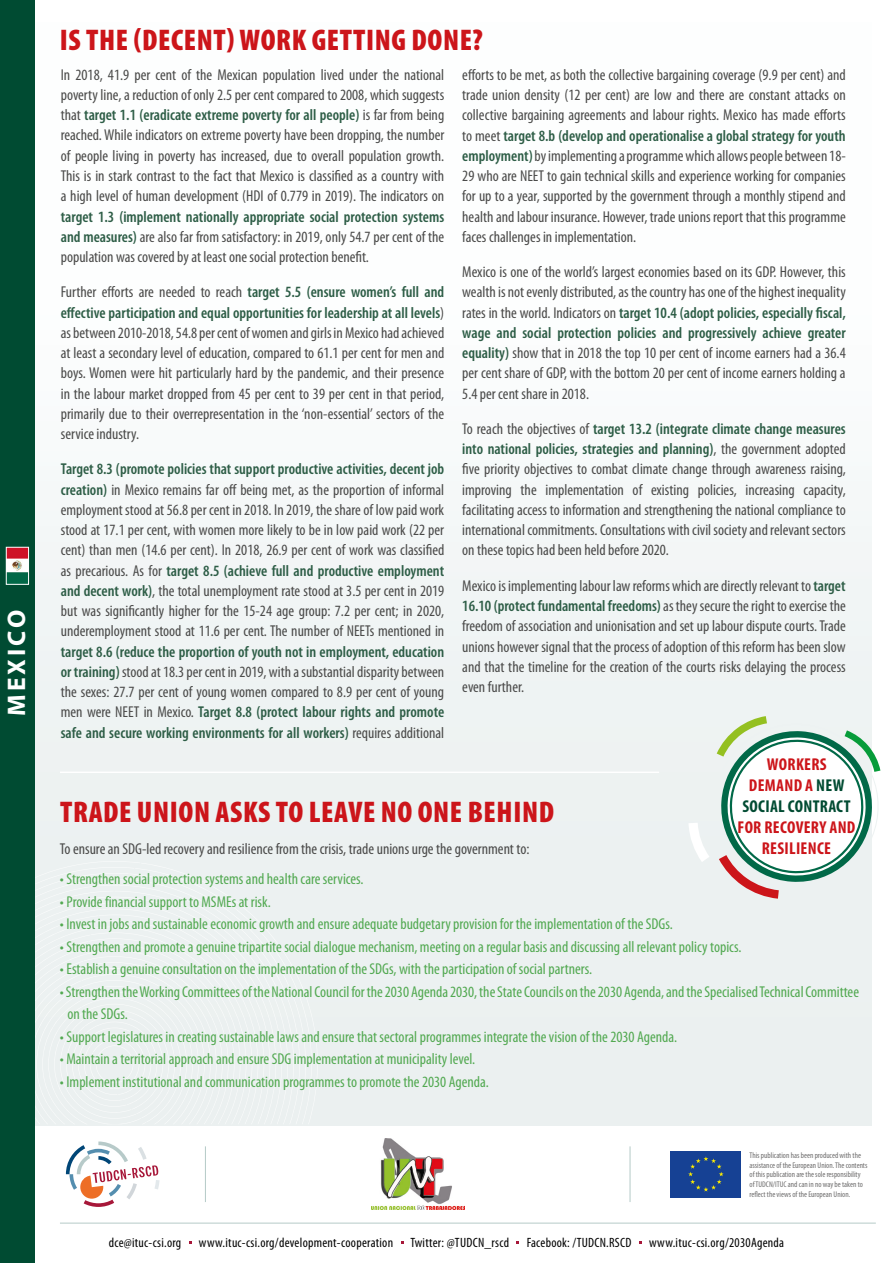
<style>
.page{position:relative;width:893px;height:1263px;background:#fff}
.page>*{position:absolute;margin:0;border:0;box-sizing:border-box;transform-origin:0 0}
.t1{font:900 condensed 30px "Myriad Pro";letter-spacing:.02em;color:#cc151a}
.t2{font:700 25.5px "Myriad Pro";letter-spacing:.12em;color:#fff}
.t3{font:700 condensed 17.25px/21px "Myriad Pro";letter-spacing:.015em;color:#004b32;text-align:center}
.t4{font:700 condensed 17.25px/21px "Myriad Pro";letter-spacing:.015em;color:#cc151a;text-align:center}
.t5{font:condensed 15.75px/20.2px "Myriad Pro";color:#4a4a49;text-align:justify}
.t6{font:condensed 15.75px/22.5px "Myriad Pro";color:#52a951}
.t7{font:600 condensed 15.75px/20.2px "Myriad Pro";color:#2d5d46;text-align:justify}
.t8{font:condensed 13.5px "Myriad Pro";letter-spacing:.02em;color:#000}
.t9{font:condensed 8.25px/9.9px "Myriad Pro";color:#706f6f}
.s1{font-weight:600;color:#2d5d46}
.s2{font-weight:400;color:#4a4a49}
.s3{color:#cc151a}
</style>
<div class="page">
<div style="left:35px;top:23px;width:837px;height:1102px;background:#f3f6f6"></div>
<hr style="left:60px;top:771px;width:599px;height:2px;background:#fff">
<hr style="left:630px;top:1146px;width:1px;height:56px;background:#b5cac7">
<hr style="left:205px;top:1146px;width:1px;height:56px;background:#b5cac7">
<svg style="left:66px;top:1141px;width:94px;height:66px"></svg>
<hr style="left:60px;top:1223px;width:816px;height:1px;background:#b5cac7">
<div style="left:0;top:0;width:35px;height:1263px;background:#004b32"></div>
<img style="left:371px;top:1138px;width:93px;height:72px">
<img style="left:8px;top:549px;width:19px;height:34px">
<div style="left:6px;top:547px;width:23px;height:38px;border:1px solid #fff"></div>
<svg style="left:716px;top:716px;width:165px;height:183px"></svg>
<div style="left:669px;top:1149px;width:73px;height:50px;background:linear-gradient(to right,#164194,#164194)"></div>
<div style="left:671px;top:1151px;width:70px;height:46px;background:#164194"></div>
<svg style="left:688px;top:1156px;width:36px;height:35px"></svg>
<h2 class="t2" style="left:0;top:716px;width:107px;rotate:-90deg">MEXICO</h2>
<h1 class="t1" style="left:60px;top:21px;width:424px">IS THE (DECENT) WORK GETTING DONE?</h1>
<p class="t5" style="left:61px;top:64px;width:385px">In 2018, 41.9 per cent of the Mexican population lived under the national poverty line, a reduction of only 2.5 per cent compared to 2008, which suggests that <span class="s1">target 1.1 (eradicate extreme poverty for all people)</span> is far from being reached. While indicators on extreme poverty have been dropping, the number of people living in poverty has increased, due to overall population growth.<br>This is in stark contrast to the fact that Mexico is classified as a country with a high level of human development (HDI of 0.779 in 2019). The indicators on</p>
<p class="t5" style="left:61px;top:206px;width:385px"><span class="s1">target 1.3 (implement nationally appropriate social protection systems and measures)</span> are also far from satisfactory: in 2019, only 54.7 per cent of the population was covered by at least one social protection benefit.</p>
<p class="t5" style="left:61px;top:282px;width:385px">Further efforts are needed to reach <span class="s1">target 5.5 (ensure women’s full and effective participation and equal opportunities for leadership at all levels</span>) as between 2010-2018, 54.8 per cent of women and girls in Mexico had achieved at least a secondary level of education, compared to 61.1 per cent for men and boys. Women were hit particularly hard by the pandemic, and their presence in the labour market dropped from 45 per cent to 39 per cent in that period, primarily due to their overrepresentation in the ‘non-essential’ sectors of the service industry.</p>
<p class="t5" style="left:61px;top:459px;width:385px"><span class="s1">Target 8.3 (promote policies that support productive activities, decent job creation)</span> in Mexico remains far off being met, as the proportion of informal employment stood at 56.8 per cent in 2018. In 2019, the share of low paid work stood at 17.1 per cent, with women more likely to be in low paid work (22 per cent) than men (14.6 per cent). In 2018, 26.9 per cent of work was classified as precarious. As for <span class="s1">target 8.5 (achieve full and productive employment and decent work)</span>, the total unemployment rate stood at 3.5 per cent in 2019 but was significantly higher for the 15-24 age group: 7.2 per cent; in 2020, underemployment stood at 11.6 per cent. The number of NEETs mentioned in</p>
<p class="t7" style="left:61px;top:641px;width:385px">target 8.6 (reduce the proportion of youth not in employment, education or training) <span class="s2">stood at 18.3 per cent in 2019, with a substantial disparity between the sexes: 27.7 per cent of young women compared to 8.9 per cent of young men were NEET in Mexico.</span> Target 8.8 (protect labour rights and promote safe and secure working environments for all workers) <span class="s2">requires additional</span></p>
<p class="t5" style="left:462px;top:64px;width:385px">efforts to be met, as both the collective bargaining coverage (9.9 per cent) and trade union density (12 per cent) are low and there are constant attacks on collective bargaining agreements and labour rights. Mexico has made efforts to meet <span class="s1">target 8.b (develop and operationalise a global strategy for youth employment)</span> by implementing a programme which allows people between 18- 29 who are NEET to gain technical skills and experience working for companies for up to a year, supported by the government through a monthly stipend and health and labour insurance. However, trade unions report that this programme faces challenges in implementation.</p>
<p class="t5" style="left:462px;top:262px;width:385px">Mexico is one of the world’s largest economies based on its GDP. However, this wealth is not evenly distributed, as the country has one of the highest inequality rates in the world. Indicators on <span class="s1">target 10.4 (adopt policies, especially fiscal, wage and social protection policies and progressively achieve greater equality)</span> show that in 2018 the top 10 per cent of income earners had a 36.4 per cent share of GDP, with the bottom 20 per cent of income earners holding a 5.4 per cent share in 2018.</p>
<p class="t5" style="left:462px;top:418px;width:385px">To reach the objectives of <span class="s1">target 13.2 (integrate climate change measures into national policies, strategies and planning)</span>, the government adopted five priority objectives to combat climate change through awareness raising, improving the implementation of existing policies, increasing capacity, facilitating access to information and strengthening the national compliance to international commitments. Consultations with civil society and relevant sectors on these topics had been held before 2020.</p>
<p class="t5" style="left:462px;top:575px;width:385px">Mexico is implementing labour law reforms which are directly relevant to <span class="s1">target 16.10 (protect fundamental freedoms)</span> as they secure the right to exercise the freedom of association and unionisation and set up labour dispute courts. Trade unions however signal that the process of adoption of this reform has been slow and that the timeline for the creation of the courts risks delaying the process even further.</p>
<p class="t3" style="left:742px;top:753px;width:110px"><span class="s3">WORKERS<br>DEMAND A</span> NEW<br>SOCIAL CONTRACT</p>
<p class="t4" style="left:737px;top:816px;width:119px">FOR RECOVERY AND<br>RESILIENCE</p>
<h1 class="t1" style="left:60px;top:792px;width:495px">TRADE UNION ASKS TO LEAVE NO ONE BEHIND</h1>
<p class="t5" style="left:60px;top:838px;width:471px">To ensure an SDG-led recovery and resilience from the crisis, trade unions urge the government to:</p>
<p class="t6" style="left:60px;top:867px;width:305px">• Strengthen social protection systems and health care services.</p>
<p class="t6" style="left:60px;top:890px;width:212px">• Provide financial support to MSMEs at risk.</p>
<p class="t6" style="left:60px;top:912px;width:614px">• Invest in jobs and sustainable economic growth and ensure adequate budgetary provision for the implementation of the SDGs.</p>
<p class="t6" style="left:60px;top:935px;width:683px">• Strengthen and promote a genuine tripartite social dialogue mechanism, meeting on a regular basis and discussing all relevant policy topics.</p>
<p class="t6" style="left:60px;top:957px;width:534px">• Establish a genuine consultation on the implementation of the SDGs, with the participation of social partners.</p>
<p class="t6" style="left:67px;top:980px;width:793px;text-indent:-7px">• Strengthen the Working Committees of the National Council for the 2030 Agenda 2030, the State Councils on the 2030 Agenda, and the Specialised Technical Committee on the SDGs.</p>
<p class="t6" style="left:60px;top:1025px;width:619px">• Support legislatures in creating sustainable laws and ensure that sectoral programmes integrate the vision of the 2030 Agenda.</p>
<p class="t6" style="left:60px;top:1047px;width:417px">• Maintain a territorial approach and ensure SDG implementation at municipality level.</p>
<p class="t6" style="left:60px;top:1070px;width:430px">• Implement institutional and communication programmes to promote the 2030 Agenda.</p>
<p class="t9" style="left:749px;top:1150px;width:119px">This publication has been produced with the assistance of the European Union. The contents of this publication are the sole responsibility of TUDCN/ITUC and can in no way be taken to reflect the views of the European Union.</p>
<p class="t8" style="left:109px;top:1234px;width:74px">dce@ituc-csi.org</p>
<p class="t8" style="left:199px;top:1234px;width:196px">www.ituc-csi.org/development-cooperation</p>
<p class="t8" style="left:410px;top:1234px;width:100px">Twitter: @TUDCN_rscd</p>
<p class="t8" style="left:527px;top:1234px;width:106px">Facebook: /TUDCN.RSCD</p>
<p class="t8" style="left:649px;top:1234px;width:137px">www.ituc-csi.org/2030Agenda</p>
</div>
